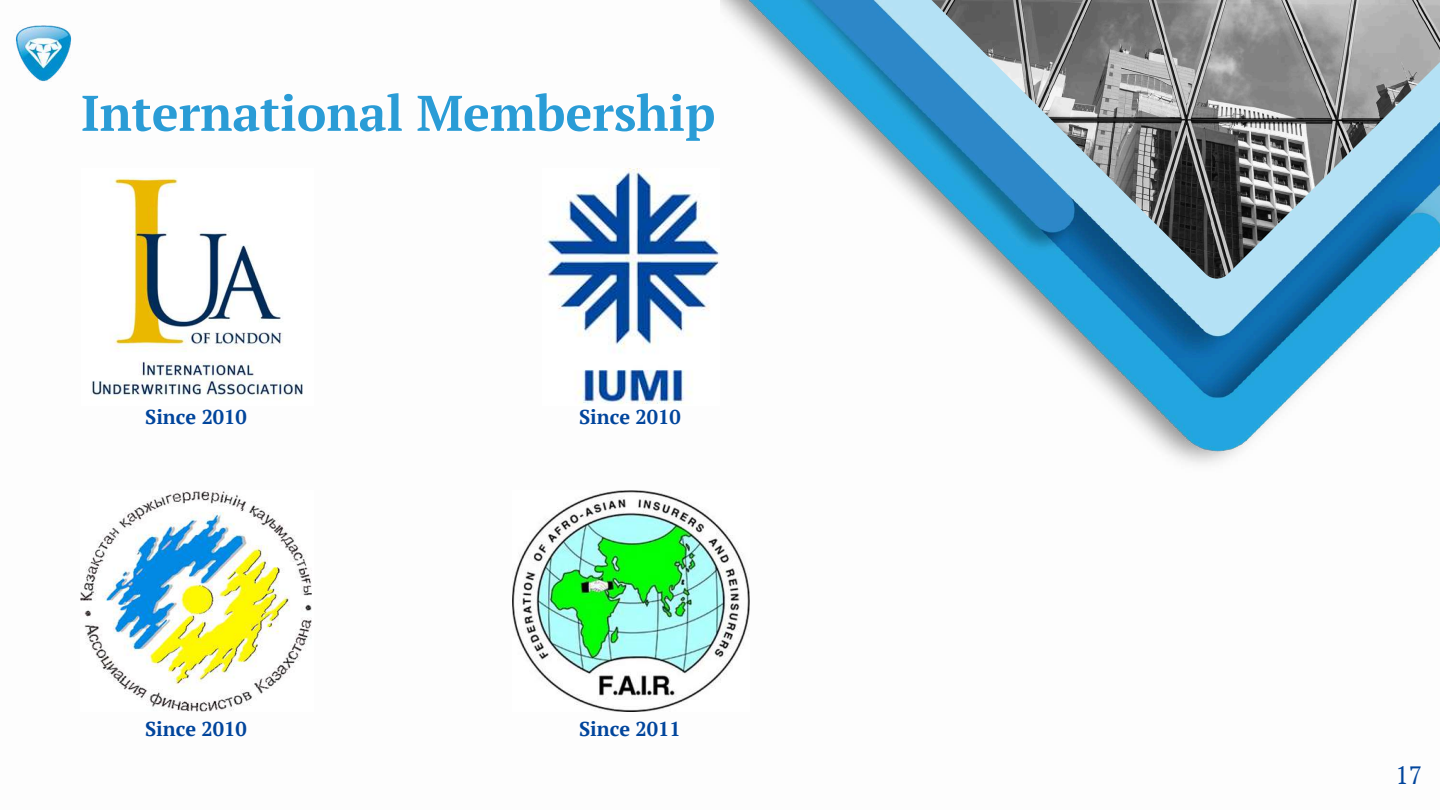
<style>
.page{position:relative;width:1440px;height:810px;background:#fff}
.page>*{position:absolute;margin:0;border:0;box-sizing:border-box;transform-origin:0 0}
.t1{font:700 50px "PT Serif";color:#2a9cd6}
.t2{font:25px "PT Serif";color:#01459c}
.t3{font:700 20px "PT Serif";color:#01459c}
</style>
<div class="page">
<img style="left:720px;top:0;width:692px;height:464px">
<img style="left:820px;top:0;width:620px;height:278px">
<img style="left:15px;top:26px;width:57px;height:55px">
<img style="left:544px;top:168px;width:176px;height:236px">
<img style="left:91px;top:178px;width:212px;height:222px">
<img style="left:513px;top:491px;width:236px;height:220px">
<img style="left:81px;top:491px;width:231px;height:220px">
<h1 class="t1" style="left:81px;top:79px;width:636px">International Membership</h1>
<p class="t3" style="left:145px;top:403px;width:103px">Since 2010</p>
<p class="t3" style="left:579px;top:403px;width:103px">Since 2010</p>
<p class="t3" style="left:145px;top:715px;width:103px">Since 2010</p>
<p class="t3" style="left:579px;top:715px;width:103px">Since 2011</p>
<p class="t2" style="left:1395px;top:758px;width:28px">17</p>
</div>
